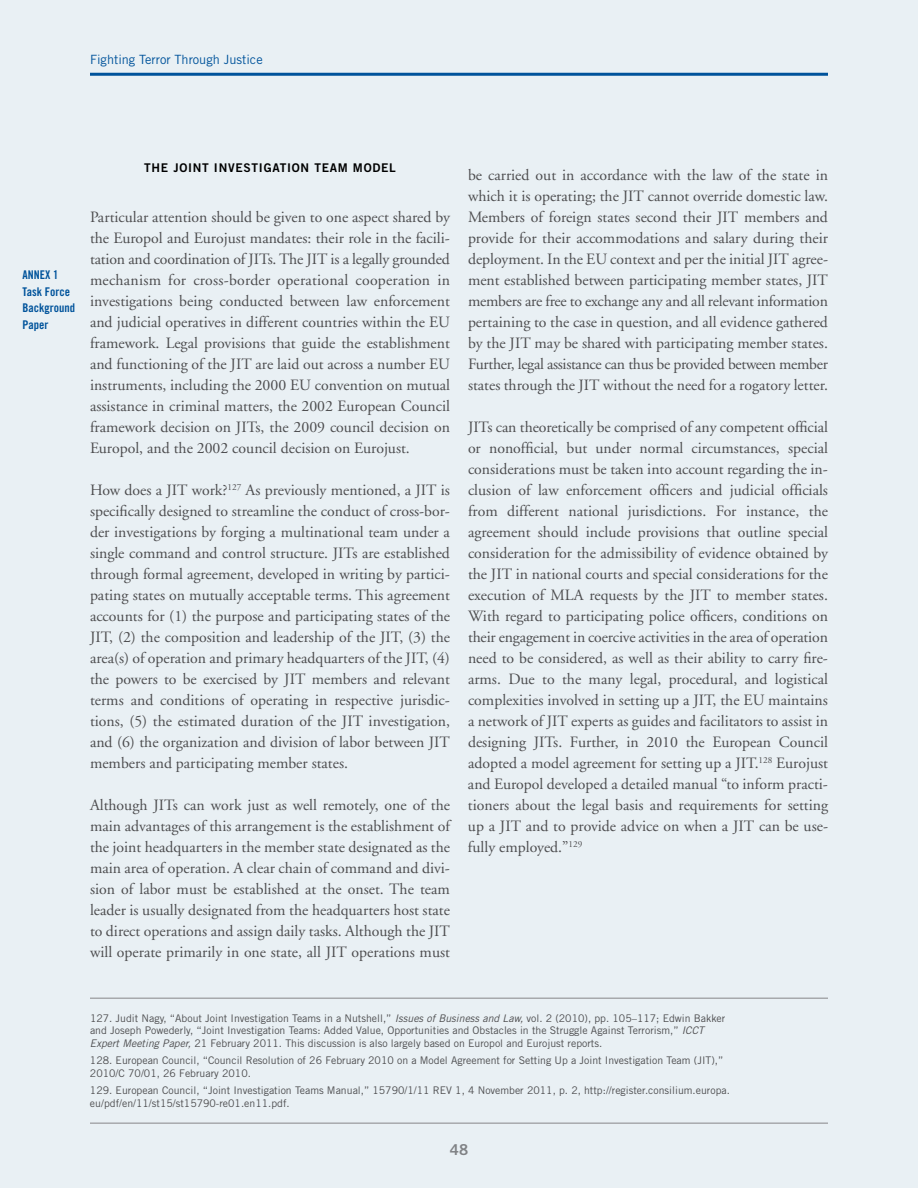
<style>
.page{position:relative;width:918px;height:1188px;background:#e9f0f4}
.page>*{position:absolute;margin:0;border:0;box-sizing:border-box;transform-origin:0 0}
.t1{font:15.75px/21px "Adobe Garamond";color:#4d4d4f;text-align:justify}
.t2{font:15px "Trade Gothic Bold Two";color:#808285}
.t3{font:12.75px "Trade Gothic";color:#00539b}
.t4{font:12px "Trade Gothic Bold Two";letter-spacing:.06em;color:#000}
.t5{font:12px/16.5px "Trade Gothic Bold Cond Twenty";color:#00539b}
.t6{font:10.5px/12.8px "Trade Gothic";color:#4d4d4f}
.s1{font-style:italic}
</style>
<div class="page">
<hr style="left:90px;top:1122px;width:738px;height:2px;background:#a7a9ac">
<hr style="left:90px;top:73px;width:738px;height:3px;background:#00539b">
<hr style="left:90px;top:998px;width:738px;height:1px;background:#a7a9ac">
<p class="t3" style="left:90px;top:52px;width:174px">Fighting Terror Through Justice</p>
<p class="t5" style="left:22px;top:267px;width:54px">ANNEX 1<br>Task Force<br>Background<br>Paper</p>
<p class="t4" style="left:144px;top:160px;width:44px">THE JOINT</p>
<p class="t4" style="left:214px;top:160px;width:30px">INVESTIGATION</p>
<p class="t4" style="left:314px;top:160px;width:48px">TEAM MODEL</p>
<p class="t1" style="left:90px;top:207px;width:362px">Particular attention should be given to one aspect shared by the Europol and Eurojust mandates: their role in the facili&shy;tation and coordination of JITs. The JIT is a legally grounded mechanism for cross-border operational cooperation in investigations being conducted between law enforcement and judicial operatives in different countries within the EU framework. Legal provisions that guide the establishment and functioning of the JIT are laid out across a number EU instruments, including the 2000 EU convention on mutual assistance in criminal matters, the 2002 European Council framework decision on JITs, the 2009 council decision on Europol, and the 2002 council decision on Eurojust.</p>
<p class="t1" style="left:90px;top:480px;width:362px">How does a JIT work?<sup>127</sup> As previously mentioned, a JIT is specifically designed to streamline the conduct of cross-bor&shy;der investigations by forging a multinational team under a single command and control structure. JITs are established through formal agreement, developed in writing by partici&shy;pating states on mutually acceptable terms. This agreement accounts for (1) the purpose and participating states of the JIT, (2) the composition and leadership of the JIT, (3) the area(s) of operation and primary headquarters of the JIT, (4) the powers to be exercised by JIT members and relevant terms and conditions of operating in respective jurisdic&shy;tions, (5) the estimated duration of the JIT investigation, and (6) the organization and division of labor between JIT members and participating member states.</p>
<p class="t1" style="left:90px;top:795px;width:362px">Although JITs can work just as well remotely, one of the main advantages of this arrangement is the establishment of the joint headquarters in the member state designated as the main area of operation. A clear chain of command and divi&shy;sion of labor must be established at the onset. The team leader is usually designated from the headquarters host state to direct operations and assign daily tasks. Although the JIT will operate primarily in one state, all JIT operations must</p>
<p class="t1" style="left:468px;top:165px;width:362px">be carried out in accordance with the law of the state in which it is operating; the JIT cannot override domestic law.<br>Members of foreign states second their JIT members and provide for their accommodations and salary during their deployment. In the EU context and per the initial JIT agree&shy;ment established between participating member states, JIT members are free to exchange any and all relevant information pertaining to the case in question, and all evidence gathered by the JIT may be shared with participating member states.<br>Further, legal assistance can thus be provided between member states through the JIT without the need for a rogatory letter.</p>
<p class="t1" style="left:468px;top:417px;width:362px">JITs can theoretically be comprised of any competent official or nonofficial, but under normal circumstances, special considerations must be taken into account regarding the in&shy;clusion of law enforcement officers and judicial officials from different national jurisdictions. For instance, the agreement should include provisions that outline special consideration for the admissibility of evidence obtained by the JIT in national courts and special considerations for the execution of MLA requests by the JIT to member states.<br>With regard to participating police officers, conditions on their engagement in coercive activities in the area of operation need to be considered, as well as their ability to carry fire&shy;arms. Due to the many legal, procedural, and logistical complexities involved in setting up a JIT, the EU maintains a network of JIT experts as guides and facilitators to assist in designing JITs. Further, in 2010 the European Council adopted a model agreement for setting up a JIT.<sup>128</sup> Eurojust and Europol developed a detailed manual “to inform practi&shy;tioners about the legal basis and requirements for setting up a JIT and to provide advice on when a JIT can be use&shy;fully employed.”<sup>129</sup></p>
<p class="t6" style="left:90px;top:1011px;width:637px">127. Judit N agy, “About Joint I nvestigation Teams in a N utshell,” <span class="s1">Issues of Business and Law,</span> vol. 2 (2010), pp. 105–117; Edwin Bakker and Joseph Powederly, “Joint I nvestigation Teams: Added Value, Opportunities and Obstacles in the Struggle Against Terrorism,” <span class="s1">ICCT<br>Expert Meeting Paper,</span> 21 February 2011. This discussion is also largely based on Europol and Eurojust reports.</p>
<p class="t6" style="left:90px;top:1054px;width:635px">128. European Council, “Council Resolution of 26 February 2010 on a Model Agreement for Setting U p a Joint I nvestigation Team (JIT),”<br>2010/C 70/01, 26 February 2010.</p>
<p class="t6" style="left:90px;top:1084px;width:641px">129. European Council, “Joint I nvestigation Teams Manual,” 15790/1/11 R EV 1, 4 November 2011, p. 2, http://register.consilium.europa. eu/pdf/en/11/st15/st15790-re01.en11.pdf.</p>
<p class="t2" style="left:450px;top:1140px;width:20px">48</p>
</div>
